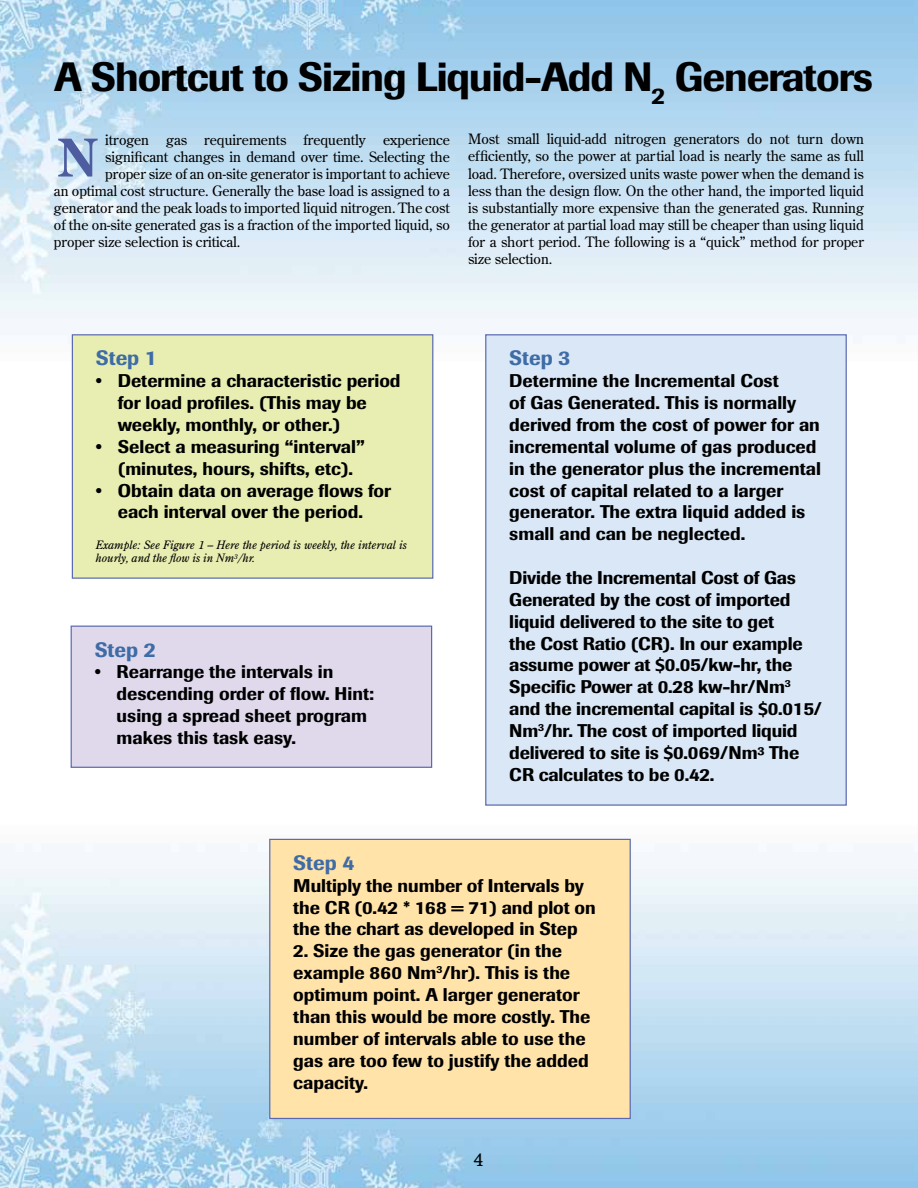
<style>
.page{position:relative;width:918px;height:1188px;background:#fff}
.page>*{position:absolute;margin:0;border:0;box-sizing:border-box;transform-origin:0 0}
.t1{font:700 51.75px "Century Old Style Std";color:#4e5da0}
.t2{font:500 40.5px "Imago";letter-spacing:-.025em;color:#000}
.t3{font:500 20.7px "Imago";color:#3e6ca7}
.t4{font:500 18.15px/21.9px "Imago";color:#000}
.t5{font:18px "Stone Informal";color:#000}
.t6{font:14.25px/17.1px "Century Old Style Std";letter-spacing:-.005em;color:#000;text-align:justify}
.t7{font:italic 11.55px/13.8px "Century Old Style Std";letter-spacing:-.005em;color:#000}
</style>
<div class="page">
<img style="left:0;top:838px;width:918px;height:350px">
<img style="left:0;top:0;width:918px;height:362px">
<div style="left:72px;top:334px;width:361px;height:245px;background:#e8eeb1;border:1px solid #5a6ab1"></div>
<div style="left:71px;top:626px;width:361px;height:142px;background:#e0d9ec;border:1px solid #5a6ab1"></div>
<div style="left:485px;top:334px;width:362px;height:472px;background:#d9e7f6;border:1px solid #5a6ab1"></div>
<div style="left:269px;top:839px;width:362px;height:280px;background:#ffe3a9;border:1px solid #5a6ab1"></div>
<h2 class="t2" style="left:54px;top:52px;width:821px">A Shortcut to Sizing Liquid-Add N<sub>2</sub> Generators</h2>
<h1 class="t1" style="left:57px;top:124px;width:43px">N</h1>
<p class="t6" style="left:468px;top:130px;width:398px">Most small liquid-add nitrogen generators do not turn down efficiently, so the power at partial load is nearly the same as full load. Therefore, oversized units waste power when the demand is less than the design flow. On the other hand, the imported liquid is substantially more expensive than the generated gas. Running the generator at partial load may still be cheaper than using liquid for a short period. The following is a “quick” method for proper size selection.</p>
<p class="t6" style="left:105px;top:131px;width:346px">itrogen gas requirements frequently experience</p>
<p class="t6" style="left:105px;top:148px;width:346px">significant changes in demand over time. Selecting the</p>
<p class="t6" style="left:105px;top:165px;width:346px">proper size of an on-site generator is important to achieve</p>
<p class="t6" style="left:54px;top:182px;width:397px">an optimal cost structure. Generally the base load is assigned to a</p>
<p class="t6" style="left:54px;top:199px;width:398px">generator and the peak loads to imported liquid nitrogen. The cost</p>
<p class="t6" style="left:54px;top:216px;width:398px">of the on-site generated gas is a fraction of the imported liquid, so</p>
<p class="t6" style="left:54px;top:233px;width:188px">proper size selection is critical.</p>
<p class="t3" style="left:96px;top:346px;width:63px">Step 1</p>
<p class="t4" style="left:118px;top:370px;width:284px;text-indent:-22px">• Determine a characteristic period for load profiles. (This may be weekly, monthly, or other.)</p>
<p class="t4" style="left:96px;top:435px;width:270px;text-align:center">• Select a measuring “interval” (minutes, hours, shifts, etc).</p>
<p class="t4" style="left:96px;top:479px;width:297px;text-align:center">• Obtain data on average flows for each interval over the period.</p>
<p class="t7" style="left:96px;top:537px;width:312px">Example: See Figure 1 – Here the period is weekly, the interval is hourly, and the flow is in Nm<sup>3</sup>/hr.</p>
<p class="t3" style="left:95px;top:637px;width:63px">Step 2</p>
<p class="t4" style="left:117px;top:661px;width:259px;text-indent:-22px">• Rearrange the intervals in descending order of flow. Hint: using a spread sheet program makes this task easy.</p>
<p class="t3" style="left:509px;top:346px;width:63px">Step 3</p>
<p class="t4" style="left:509px;top:370px;width:313px">Determine the Incremental Cost<br>of Gas Generated. This is normally derived from the cost of power for an incremental volume of gas produced in the generator plus the incremental cost of capital related to a larger generator. The extra liquid added is small and can be neglected.</p>
<p class="t4" style="left:509px;top:567px;width:314px">Divide the Incremental Cost of Gas Generated by the cost of imported liquid delivered to the site to get<br>the Cost Ratio (CR). In our example assume power at $0.05/kw-hr, the Specific Power at 0.28 kw-hr/Nm<sup>3 </sup>and the incremental capital is $0.015/ Nm<sup>3</sup>/hr. The cost of imported liquid delivered to site is $0.069/Nm³ The CR calculates to be 0.42.</p>
<p class="t3" style="left:293px;top:850px;width:63px">Step 4</p>
<p class="t4" style="left:293px;top:874px;width:304px">Multiply the number of Intervals by the CR (0.42 * 168 = 71) and plot on the the chart as developed in Step</p>
<p class="t4" style="left:293px;top:940px;width:298px">2. Size the gas generator (in the example 860 Nm<sup>3</sup>/hr). This is the optimum point. A larger generator than this would be more costly. The number of intervals able to use the gas are too few to justify the added capacity.</p>
<p class="t5" style="left:473px;top:1148px;width:12px">4</p>
</div>
